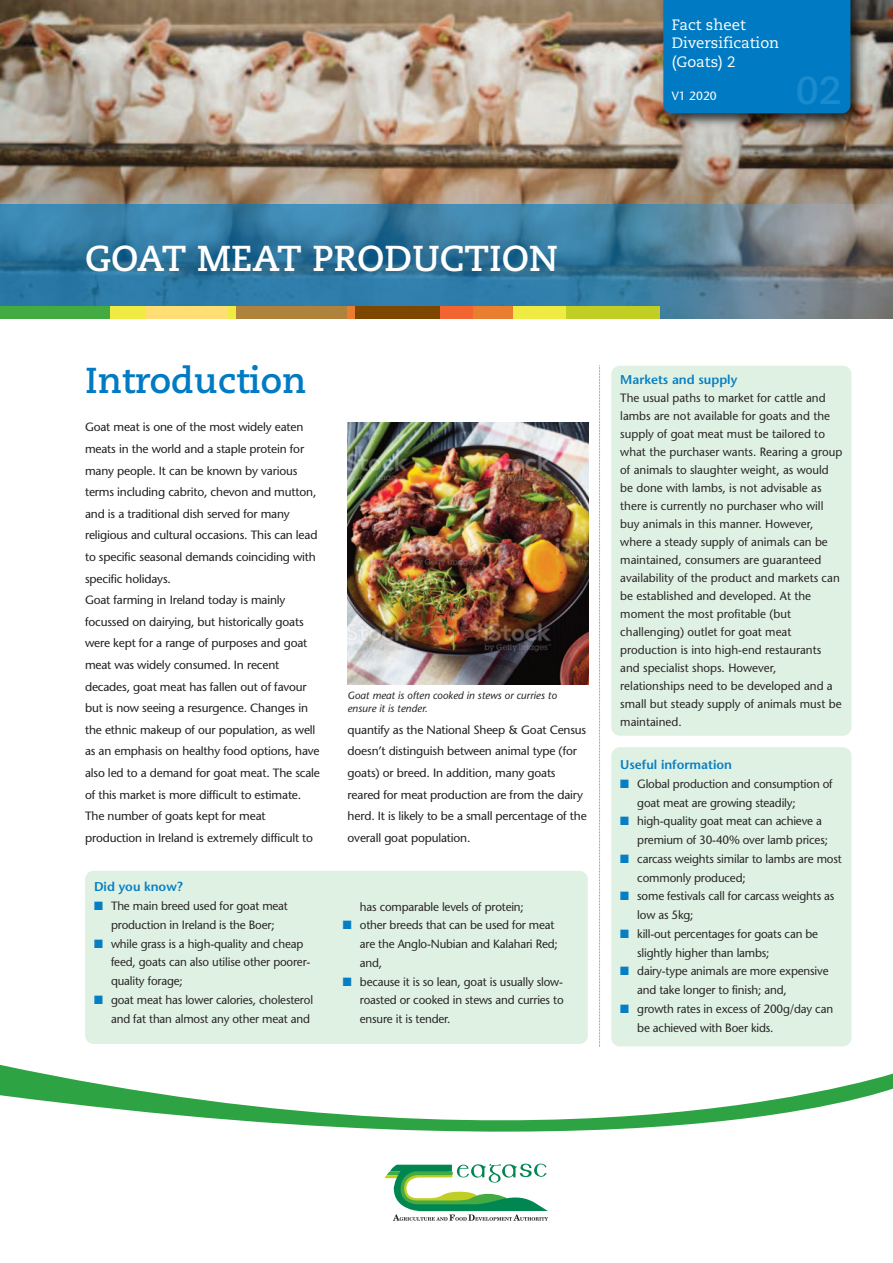
<style>
.page{position:relative;width:893px;height:1263px;background:#fff}
.page>*{position:absolute;margin:0;border:0;box-sizing:border-box;transform-origin:0 0}
.t1{font:700 39px "Caecilia";color:#1a8bcc}
.t2{font:700 36px "Caecilia";color:#fff}
.t3{font:700 36px "Caecilia";color:#007bc3}
.t4{font:15px "Caecilia";color:#fff}
.t5{font:600 12.75px "Stone Sans";color:rgb(0 123 195/.97)}
.t6{font:12px/18px "Stone Sans";letter-spacing:-.015em;color:rgb(35 31 32/.97)}
.t7{font:12px/21.6px "Stone Sans";letter-spacing:-.015em;color:#231f20}
.t8{font:12px "Stone Sans";color:#fff}
.t9{font:italic 10.5px/13.5px "Stone Sans";color:#231f20}
.s1{color:rgb(0 123 195/.97)}
</style>
<div class="page">
<div style="left:85px;top:871px;width:503px;height:173px;background:#dff1e3;border-radius:9px"></div>
<img style="left:0;top:0;width:893px;height:204px">
<svg style="left:385px;top:1163px;width:163px;height:58px"></svg>
<svg style="left:0;top:1065px;width:893px;height:67px"></svg>
<img style="left:657px;top:0;width:213px;height:132px">
<div style="left:663px;top:0;width:187px;height:113px;background:#007bc3"></div>
<svg style="left:0;top:204px;width:893px;height:115px;background:#447c9c"></svg>
<div style="left:0;top:306px;width:110px;height:13px;background:#44aa42"></div>
<div style="left:146px;top:306px;width:82px;height:13px;background:#ffde74"></div>
<div style="left:110px;top:306px;width:36px;height:13px;background:#efeb43"></div>
<div style="left:236px;top:306px;width:111px;height:13px;background:#af833b"></div>
<div style="left:228px;top:306px;width:8px;height:13px;background:#efeb43"></div>
<div style="left:354px;top:306px;width:86px;height:13px;background:#7d4700"></div>
<div style="left:347px;top:306px;width:7px;height:13px;background:#e97d30"></div>
<div style="left:473px;top:306px;width:41px;height:13px;background:#e97d30"></div>
<div style="left:440px;top:306px;width:33px;height:13px;background:#f26430"></div>
<div style="left:566px;top:306px;width:93px;height:13px;background:#c1ce23"></div>
<div style="left:514px;top:306px;width:52px;height:13px;background:#efeb43"></div>
<svg style="left:599px;top:365px;width:1px;height:682px"></svg>
<div style="left:611px;top:747px;width:240px;height:299px;background:#dff1e3;border-radius:9px"></div>
<div style="left:611px;top:366px;width:240px;height:370px;background:#dff1e3;border-radius:9px"></div>
<img style="left:347px;top:423px;width:241px;height:261px">
<p class="t2" style="left:85px;top:243px;width:474px">GOAT MEAT PRODUCTION</p>
<p class="t4" style="left:672px;top:19px;width:76px">Fact sheet</p>
<p class="t4" style="left:672px;top:37px;width:109px">Diversification</p>
<p class="t4" style="left:672px;top:55px;width:65px">(Goats) 2</p>
<p class="t8" style="left:672px;top:91px;width:46px">V1 2020</p>
<p class="t1" style="left:796px;top:74px;width:48px">02</p>
<p class="t3" style="left:85px;top:366px;width:222px">Introduction</p>
<p class="t5" style="left:620px;top:375px;width:119px">Markets and supply</p>
<p class="t6" style="left:620px;top:390px;width:224px">The usual paths to market for cattle and lambs are not available for goats and the supply of goat meat must be tailored to what the purchaser wants. Rearing a group of animals to slaughter weight, as would be done with lambs, is not advisable as there is currently no purchaser who will buy animals in this manner. However, where a steady supply of animals can be maintained, consumers are guaranteed availability of the product and markets can be established and developed. At the moment the most profitable (but challenging) outlet for goat meat production is into high-end restaurants and specialist shops. However, relationships need to be developed and a small but steady supply of animals must be maintained.</p>
<p class="t5" style="left:620px;top:760px;width:113px">Useful information</p>
<p class="t6" style="left:637px;top:775px;width:197px;line-height:18.8px;text-indent:-17px"><span class="s1">■</span> Global production and consumption of goat meat are growing steadily;</p>
<p class="t6" style="left:637px;top:813px;width:192px;line-height:18.8px;text-indent:-17px"><span class="s1">■</span> high-quality goat meat can achieve a premium of 30-40% over lamb prices;</p>
<p class="t6" style="left:637px;top:850px;width:206px;line-height:18.8px;text-indent:-17px"><span class="s1">■</span> carcass weights similar to lambs are most commonly produced;</p>
<p class="t6" style="left:637px;top:888px;width:199px;line-height:18.8px;text-indent:-17px"><span class="s1">■</span> some festivals call for carcass weights as low as 5kg;</p>
<p class="t6" style="left:637px;top:925px;width:182px;line-height:18.8px;text-indent:-17px"><span class="s1">■</span> kill-out percentages for goats can be slightly higher than lambs;</p>
<p class="t6" style="left:637px;top:963px;width:193px;line-height:18.8px;text-indent:-17px"><span class="s1">■</span> dairy-type animals are more expensive and take longer to finish; and,</p>
<p class="t6" style="left:637px;top:1000px;width:197px;line-height:18.8px;text-indent:-17px"><span class="s1">■</span> growth rates in excess of 200g/day can be achieved with Boer kids.</p>
<p class="t7" style="left:85px;top:418px;width:234px">Goat meat is one of the most widely eaten meats in the world and a staple protein for many people. It can be known by various terms including cabrito, chevon and mutton, and is a traditional dish served for many religious and cultural occasions. This can lead to specific seasonal demands coinciding with specific holidays.</p>
<p class="t7" style="left:85px;top:590px;width:236px">Goat farming in Ireland today is mainly focussed on dairying, but historically goats were kept for a range of purposes and goat meat was widely consumed. In recent decades, goat meat has fallen out of favour but is now seeing a resurgence. Changes in the ethnic makeup of our population, as well as an emphasis on healthy food options, have also led to a demand for goat meat. The scale of this market is more difficult to estimate.</p>
<p class="t7" style="left:85px;top:806px;width:230px">The number of goats kept for meat production in Ireland is extremely difficult to</p>
<p class="t9" style="left:347px;top:689px;width:211px">Goat meat is often cooked in stews or curries to ensure it is tender.</p>
<p class="t7" style="left:348px;top:720px;width:241px">quantify as the National Sheep &amp; Goat Census doesn’t distinguish between animal type (for goats) or breed. In addition, many goats reared for meat production are from the dairy herd. It is likely to be a small percentage of the overall goat population.</p>
<p class="t5" style="left:94px;top:882px;width:90px">Did you know?</p>
<p class="t6" style="left:94px;top:898px;width:195px;line-height:18.8px;text-align:center"><span class="s1">■</span> The main breed used for goat meat production in Ireland is the Boer;</p>
<p class="t6" style="left:111px;top:935px;width:201px;line-height:18.8px;text-indent:-17px"><span class="s1">■</span> while grass is a high-quality and cheap feed, goats can also utilise other poorer&shy;quality forage;</p>
<p class="t6" style="left:94px;top:991px;width:221px;line-height:18.8px;text-align:right"><span class="s1">■</span> goat meat has lower calories, cholesterol and fat than almost any other meat and</p>
<p class="t6" style="left:360px;top:899px;width:166px">has comparable levels of protein;</p>
<p class="t6" style="left:360px;top:917px;width:199px;line-height:18.8px;text-indent:-17px"><span class="s1">■</span> other breeds that can be used for meat are the Anglo-Nubian and Kalahari Red; and,</p>
<p class="t6" style="left:360px;top:973px;width:205px;line-height:18.8px;text-align:justify;text-indent:-17px"><span class="s1">■</span> because it is so lean, goat is usually slow&shy;roasted or cooked in stews and curries to ensure it is tender.</p>
</div>
